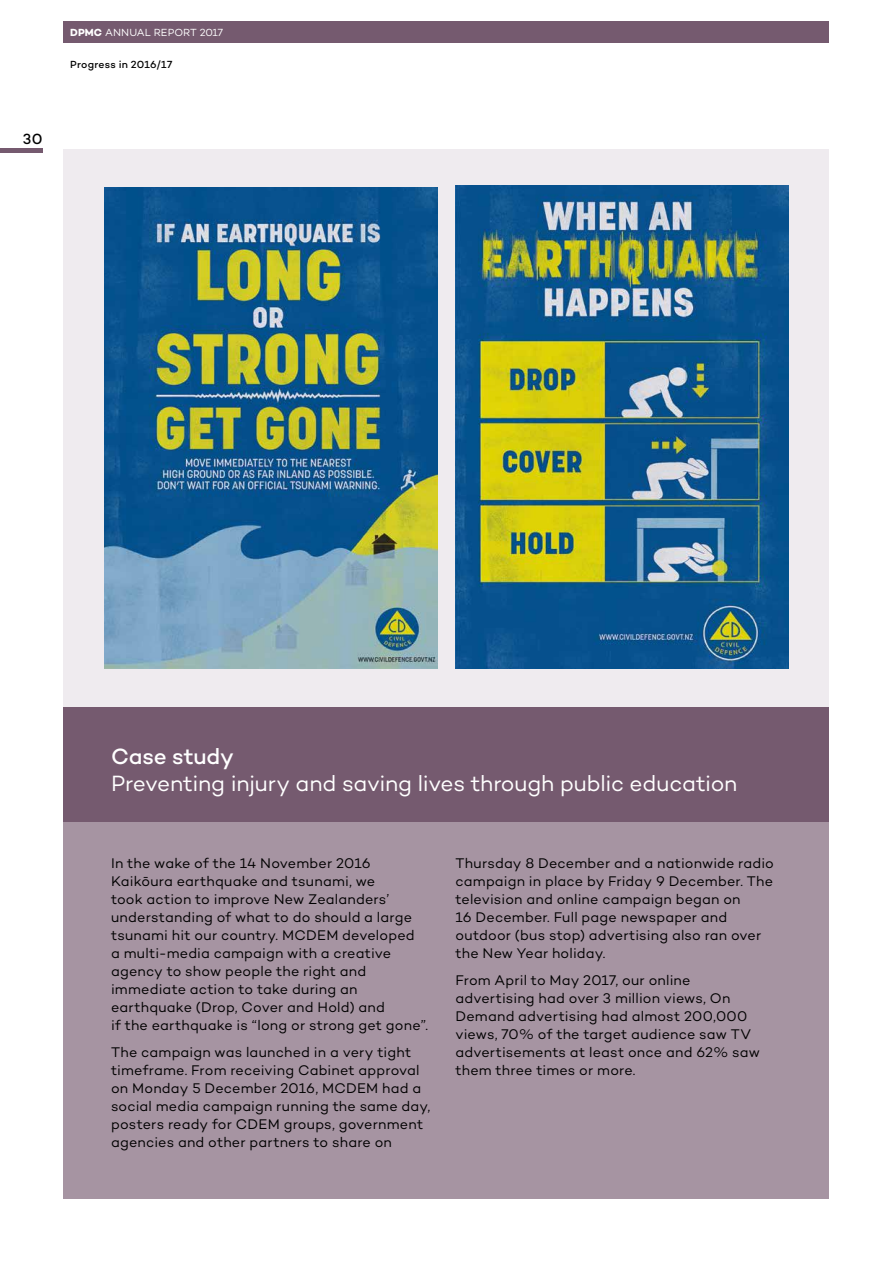
<style>
.page{position:relative;width:893px;height:1263px;background:#fff}
.page>*{position:absolute;margin:0;border:0;box-sizing:border-box;transform-origin:0 0}
.t1{font:22.5px "Campton";letter-spacing:-.01em;color:#fff}
.t2{font:500 22.5px "Campton";letter-spacing:-.01em;color:#fff}
.t3{font:500 15px "Campton";color:#000}
.t4{font:14.25px/18px "Campton";letter-spacing:.015em;color:#000}
.t5{font:10.5px "Campton";letter-spacing:.01em;color:#fff}
.t6{font:500 10.5px "Campton";letter-spacing:.025em;color:#000}
.s1{font-weight:700}
</style>
<div class="page">
<div style="left:64px;top:21px;width:765px;height:22px;background:#755a6f"></div>
<hr style="left:0;top:149px;width:43px;height:4px;background:#755a6f">
<div style="left:64px;top:149px;width:765px;height:558px;background:#efebef"></div>
<div style="left:64px;top:795px;width:765px;height:404px;background:#a694a2"></div>
<div style="left:64px;top:707px;width:765px;height:115px;background:#755a6f"></div>
<img style="left:105px;top:187px;width:332px;height:482px">
<img style="left:455px;top:186px;width:334px;height:483px">
<p class="t3" style="left:23px;top:130px;width:21px">30</p>
<p class="t5" style="left:70px;top:26px;width:155px"><span class="s1">DPMC</span> ANNUAL REPORT 2017</p>
<p class="t6" style="left:70px;top:58px;width:104px">Progress in 2016/17</p>
<h1 class="t2" style="left:111px;top:742px;width:124px">Case study</h1>
<h1 class="t1" style="left:111px;top:769px;width:628px">Preventing injury and saving lives through public education</h1>
<p class="t4" style="left:111px;top:854px;width:319px">In the wake of the 14 November 2016<br>Kaikōura earthquake and tsunami, we<br>took action to improve New Zealanders’ understanding of what to do should a large tsunami hit our country. MCDEM developed<br>a multi-media campaign with a creative agency to show people the right and immediate action to take during an earthquake (Drop, Cover and Hold) and<br>if the earthquake is “long or strong get gone”.</p>
<p class="t4" style="left:111px;top:1042px;width:321px">The campaign was launched in a very tight timeframe. From receiving Cabinet approval on Monday 5 December 2016, MCDEM had a social media campaign running the same day, posters ready for CDEM groups, government agencies and other partners to share on</p>
<p class="t4" style="left:455px;top:854px;width:320px">Thursday 8 December and a nationwide radio campaign in place by Friday 9 December. The television and online campaign began on<br>16 December. Full page newspaper and outdoor (bus stop) advertising also ran over the New Year holiday.</p>
<p class="t4" style="left:455px;top:970px;width:306px">From April to May 2017, our online advertising had over 3 million views, On Demand advertising had almost 200,000 views, 70% of the target audience saw TV advertisements at least once and 62% saw them three times or more.</p>
</div>
